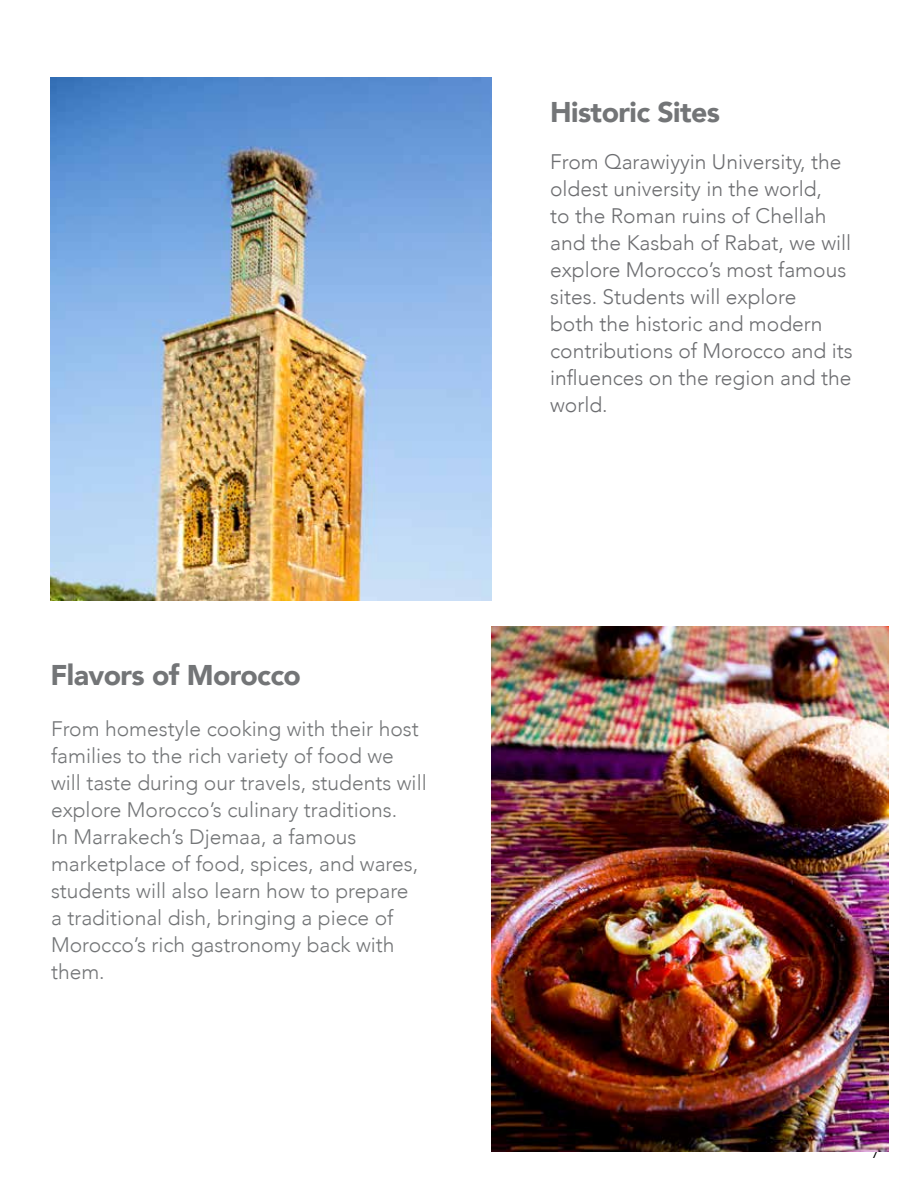
<style>
.page{position:relative;width:918px;height:1188px;background:#fff}
.page>*{position:absolute;margin:0;border:0;box-sizing:border-box;transform-origin:0 0}
.t1{font:900 28.5px "Avenir";letter-spacing:-.02em;color:#737577}
.t2{font:300 21px/27px "Avenir";color:#737577}
.t3{font:300 21px/27px "Avenir";color:#6d6e71}
.t4{font:300 18px "Avenir";color:#000}
</style>
<div class="page">
<img style="left:491px;top:627px;width:397px;height:525px">
<img style="left:51px;top:78px;width:440px;height:523px">
<h1 class="t1" style="left:51px;top:651px;width:252px">Flavors of Morocco</h1>
<p class="t2" style="left:51px;top:715px;width:377px">From homestyle cooking with their host families to the rich variety of food we will taste during our travels, students will explore Morocco’s culinary traditions.<br>In Marrakech’s Djemaa, a famous marketplace of food, spices, and wares, students will also learn how to prepare<br>a traditional dish, bringing a piece of Morocco’s rich gastronomy back with them.</p>
<h1 class="t1" style="left:550px;top:88px;width:171px">Historic Sites</h1>
<p class="t3" style="left:550px;top:148px;width:304px">From Qarawiyyin University, the oldest university in the world,<br>to the Roman ruins of Chellah and the Kasbah of Rabat, we will explore Morocco’s most famous sites. Students will explore<br>both the historic and modern contributions of Morocco and its influences on the region and the world.</p>
<p class="t4" style="left:872px;top:1141px;width:11px">7</p>
</div>
